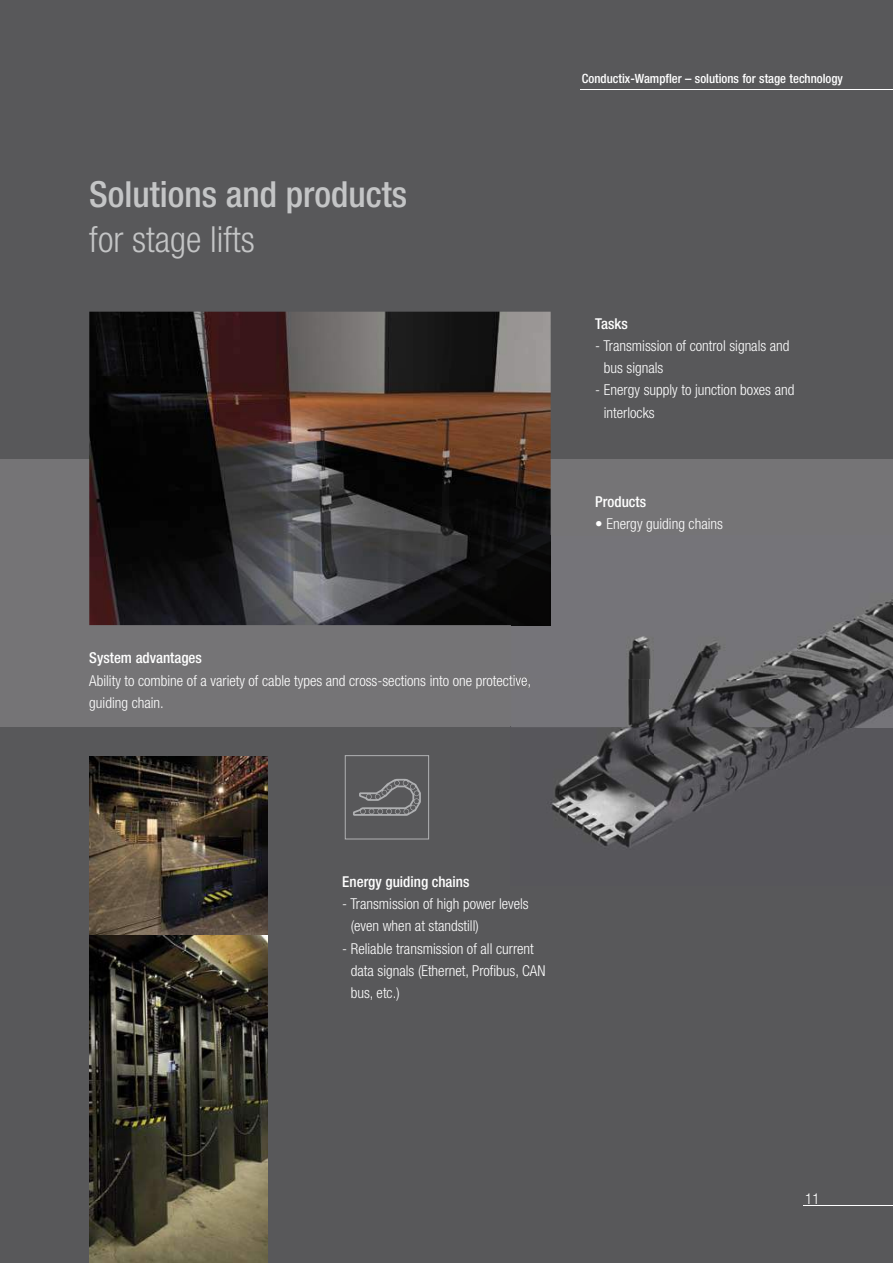
<style>
.page{position:relative;width:893px;height:1263px;background:#58585a}
.page>*{position:absolute;margin:0;border:0;box-sizing:border-box;transform-origin:0 0}
.t1{font:500 condensed 36px "Helvetica Neue LT";color:#c4c5c6}
.t2{font:300 condensed 36px "Helvetica Neue LT";color:#c4c5c6}
.t3{font:300 condensed 15px/22.4px "Helvetica Neue LT";color:#fff}
.t4{font:500 condensed 15px "Helvetica Neue LT";color:#fff}
.t5{font:500 condensed 12.75px "Helvetica Neue LT";color:#fff}
</style>
<div class="page">
<hr style="left:804px;top:1205px;width:89px;height:1px;background:#fff">
<div style="left:0;top:459px;width:893px;height:268px;background:#757476"></div>
<img style="left:89px;top:312px;width:462px;height:313px">
<hr style="left:580px;top:89px;width:313px;height:1px;background:#fff">
<div style="left:345px;top:755px;width:84px;height:84px;border:1px solid #b0b1b3"></div>
<svg style="left:353px;top:779px;width:68px;height:37px"></svg>
<img style="left:511px;top:599px;width:382px;height:249px">
<img style="left:511px;top:536px;width:40px;height:89px">
<img style="left:511px;top:675px;width:19px;height:13px">
<img style="left:89px;top:756px;width:179px;height:507px">
<h1 class="t1" style="left:89px;top:173px;width:319px">Solutions and products</h1>
<h1 class="t2" style="left:89px;top:218px;width:167px">for stage lifts</h1>
<p class="t4" style="left:89px;top:649px;width:114px">System advantages</p>
<p class="t3" style="left:89px;top:669px;width:443px">Ability to combine of a variety of cable types and cross-sections into one protective, guiding chain.</p>
<p class="t5" style="left:582px;top:71px;width:263px">Conductix-Wampfler – solutions for stage technology</p>
<p class="t4" style="left:595px;top:314px;width:34px">Tasks</p>
<p class="t3" style="left:604px;top:334px;width:187px;text-indent:-9px">- Transmission of control signals and bus signals</p>
<p class="t3" style="left:604px;top:379px;width:192px;text-indent:-9px">- Energy supply to junction boxes and interlocks</p>
<p class="t4" style="left:595px;top:493px;width:52px">Products</p>
<p class="t3" style="left:595px;top:513px;width:129px">• Energy guiding chains</p>
<p class="t4" style="left:342px;top:872px;width:129px">Energy guiding chains</p>
<p class="t3" style="left:351px;top:892px;width:179px;text-indent:-9px">- Transmission of high power levels (even when at standstill)</p>
<p class="t3" style="left:351px;top:937px;width:196px;text-indent:-9px">- Reliable transmission of all current data signals (Ethernet, Profibus, CAN bus, etc.)</p>
<p class="t3" style="left:805px;top:1187px;width:16px">11</p>
</div>
